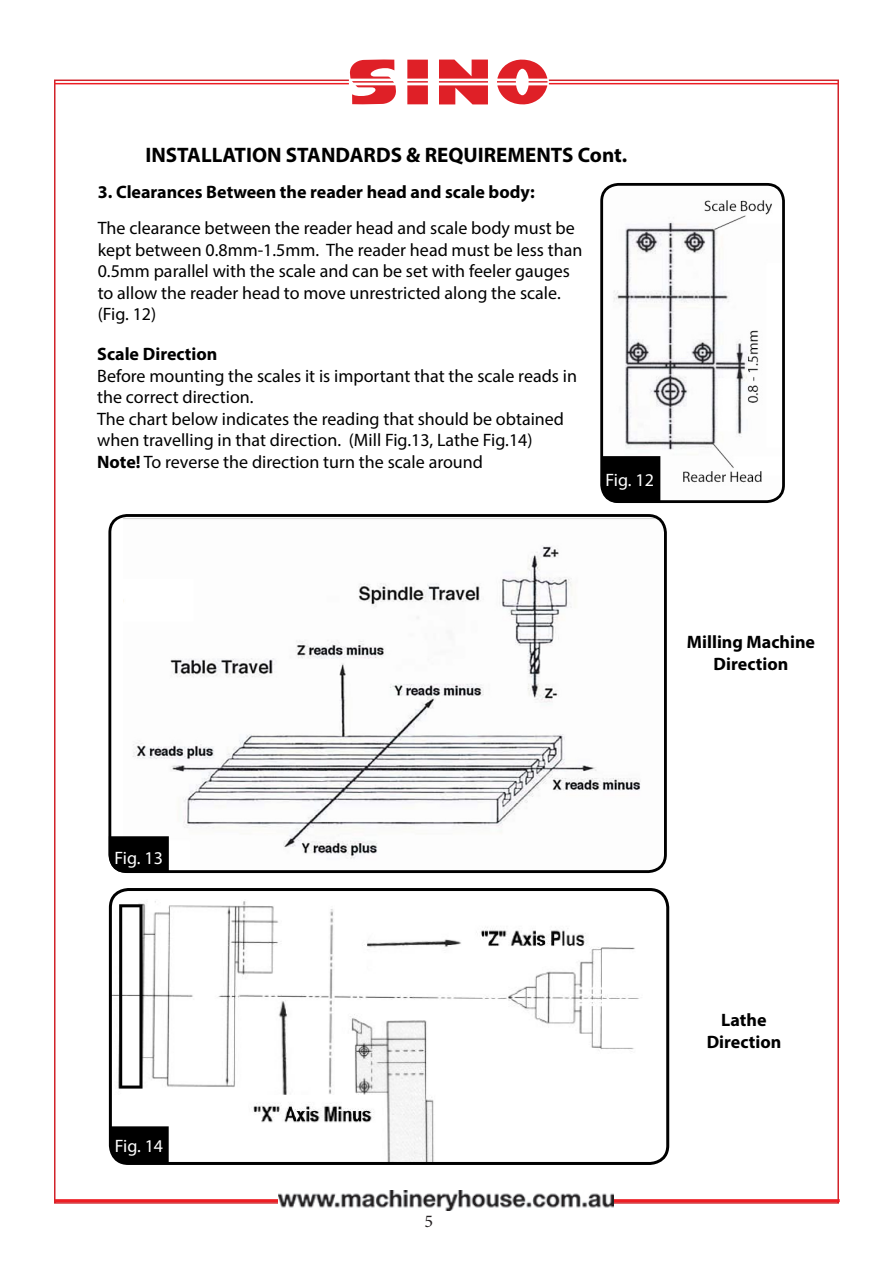
<style>
.page{position:relative;width:893px;height:1263px;background:#fff}
.page>*{position:absolute;margin:0;border:0;box-sizing:border-box;transform-origin:0 0}
.Paragraph_Style_1{font:700 21px "Myriad Pro";color:#000}
.Paragraph_Style_1-2{font:18px/21.6px "Myriad Pro";color:#000}
.Paragraph_Style_1-3{font:700 18px/21.6px "Myriad Pro";color:#000;text-align:center}
.Paragraph_Style_1-4{font:18px "Myriad Pro";color:#fff}
.t1{font:18px "Minion Pro";color:#231f20}
.s1{font-weight:700}
</style>
<div class="page">
<hr style="left:54px;top:83px;width:785px;height:1px;background:#ee1d23">
<hr style="left:55px;top:1199px;width:785px;height:3px;background:#ee1d23">
<img style="left:278px;top:1190px;width:336px;height:21px">
<svg style="left:349px;top:59px;width:200px;height:46px"></svg>
<img style="left:123px;top:518px;width:541px;height:351px">
<div style="left:108px;top:514px;width:559px;height:359px;border:3px solid #000;border-radius:17px"></div>
<img style="left:604px;top:184px;width:177px;height:315px">
<div style="left:600px;top:183px;width:185px;height:320px;border:3px solid #000;border-radius:17px"></div>
<div style="left:601px;top:456px;width:59px;height:47px;background:#000"></div>
<div style="left:109px;top:836px;width:60px;height:36px;background:#000"></div>
<img style="left:110px;top:889px;width:558px;height:272px">
<div style="left:109px;top:888px;width:560px;height:277px;border:3px solid #000;border-radius:18px"></div>
<div style="left:111px;top:1126px;width:58px;height:37px;background:#000"></div>
<p class="Paragraph_Style_1" style="left:145px;top:141px;width:483px">INSTALLATION STANDARDS &amp; REQUIREMENTS Cont.</p>
<p class="Paragraph_Style_1-3" style="left:98px;top:181px;width:439px">3. Clearances Between the reader head and scale body:</p>
<p class="Paragraph_Style_1-2" style="left:98px;top:217px;width:486px">The clearance between the reader head and scale body must be kept between 0.8mm-1.5mm. The reader head must be less than 0.5mm parallel with the scale and can be set with feeler gauges to allow the reader head to move unrestricted along the scale. (Fig. 12)</p>
<p class="Paragraph_Style_1-2" style="left:97px;top:343px;width:481px"><span class="s1">Scale Direction<br></span>Before mounting the scales it is important that the scale reads in the correct direction.<br>The chart below indicates the reading that should be obtained when travelling in that direction. (Mill Fig.13, Lathe Fig.14)<br><span class="s1">Note!</span> To reverse the direction turn the scale around</p>
<p class="Paragraph_Style_1-4" style="left:606px;top:469px;width:50px">Fig. 12</p>
<p class="Paragraph_Style_1-3" style="left:687px;top:631px;width:130px">Milling Machine<br>Direction</p>
<p class="Paragraph_Style_1-4" style="left:115px;top:847px;width:50px">Fig. 13</p>
<p class="Paragraph_Style_1-4" style="left:115px;top:1135px;width:50px">Fig. 14</p>
<p class="t1" style="left:424px;top:1209px;width:10px">5</p>
<p class="Paragraph_Style_1-3" style="left:707px;top:1009px;width:76px">Lathe<br>Direction</p>
</div>
